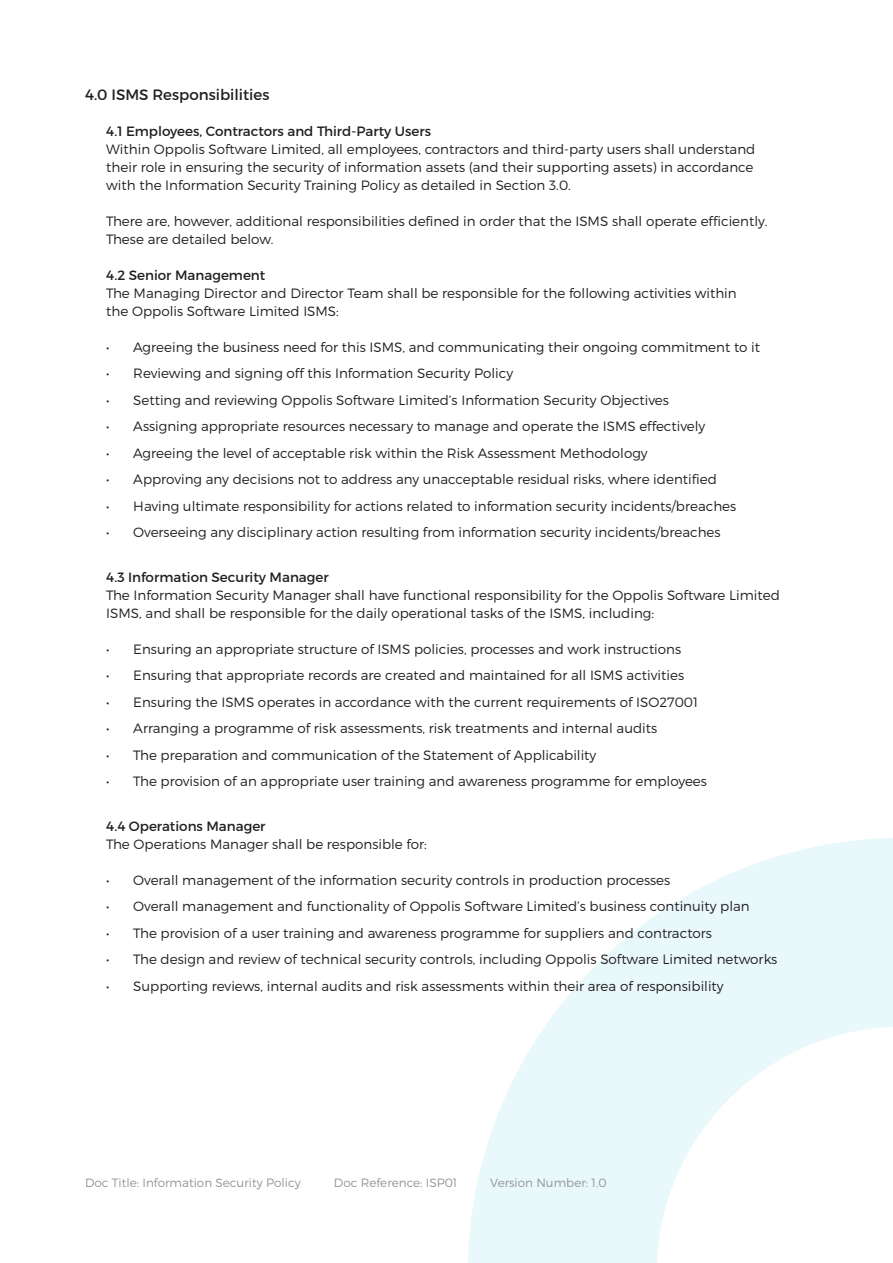
<style>
.page{position:relative;width:893px;height:1263px;background:#fff}
.page>*{position:absolute;margin:0;border:0;box-sizing:border-box;transform-origin:0 0}
.t1{font:15px "Montserrat";color:#231f20}
.t2{font:300 13.5px/18px "Montserrat";color:#231f20}
.t3{font:13.5px "Montserrat";color:#231f20}
.t4{font:300 12px "Montserrat";color:#939598}
</style>
<div class="page">
<svg style="left:468px;top:838px;width:425px;height:425px;fill:#e8f8fb"></svg>
<p class="t1" style="left:85px;top:85px;width:186px">4.0 ISMS Responsibilities</p>
<p class="t3" style="left:106px;top:122px;width:326px">4.1 Employees, Contractors and Third-Party Users</p>
<p class="t2" style="left:106px;top:140px;width:651px">Within Oppolis Software Limited, all employees, contractors and third-party users shall understand their role in ensuring the security of information assets (and their supporting assets) in accordance with the Information Security Training Policy as detailed in Section 3.0.</p>
<p class="t2" style="left:106px;top:212px;width:663px">There are, however, additional responsibilities defined in order that the ISMS shall operate efficiently.<br>These are detailed below.</p>
<p class="t3" style="left:106px;top:266px;width:161px">4.2 Senior Management</p>
<p class="t2" style="left:106px;top:284px;width:632px">The Managing Director and Director Team shall be responsible for the following activities within the Oppolis Software Limited ISMS:</p>
<p class="t2" style="left:106px;top:338px;width:655px">• Agreeing the business need for this ISMS, and communicating their ongoing commitment to it</p>
<p class="t2" style="left:106px;top:364px;width:408px">• Reviewing and signing off this Information Security Policy</p>
<p class="t2" style="left:106px;top:391px;width:564px">• Setting and reviewing Oppolis Software Limited’s Information Security Objectives</p>
<p class="t2" style="left:106px;top:417px;width:600px">• Assigning appropriate resources necessary to manage and operate the ISMS effectively</p>
<p class="t2" style="left:106px;top:444px;width:543px">• Agreeing the level of acceptable risk within the Risk Assessment Methodology</p>
<p class="t2" style="left:106px;top:470px;width:612px">• Approving any decisions not to address any unacceptable residual risks, where identified</p>
<p class="t2" style="left:106px;top:497px;width:632px">• Having ultimate responsibility for actions related to information security incidents/breaches</p>
<p class="t2" style="left:106px;top:523px;width:616px">• Overseeing any disciplinary action resulting from information security incidents/breaches</p>
<p class="t3" style="left:106px;top:569px;width:224px">4.3 Information Security Manager</p>
<p class="t2" style="left:106px;top:586px;width:675px">The Information Security Manager shall have functional responsibility for the Oppolis Software Limited<br>ISMS, and shall be responsible for the daily operational tasks of the ISMS, including:</p>
<p class="t2" style="left:106px;top:640px;width:576px">• Ensuring an appropriate structure of ISMS policies, processes and work instructions</p>
<p class="t2" style="left:106px;top:666px;width:579px">• Ensuring that appropriate records are created and maintained for all ISMS activities</p>
<p class="t2" style="left:106px;top:693px;width:593px">• Ensuring the ISMS operates in accordance with the current requirements of ISO27001</p>
<p class="t2" style="left:106px;top:719px;width:552px">• Arranging a programme of risk assessments, risk treatments and internal audits</p>
<p class="t2" style="left:106px;top:746px;width:492px">• The preparation and communication of the Statement of Applicability</p>
<p class="t2" style="left:106px;top:772px;width:602px">• The provision of an appropriate user training and awareness programme for employees</p>
<p class="t3" style="left:106px;top:818px;width:161px">4.4 Operations Manager</p>
<p class="t2" style="left:106px;top:835px;width:322px">The Operations Manager shall be responsible for:</p>
<p class="t2" style="left:106px;top:871px;width:566px">• Overall management of the information security controls in production processes</p>
<p class="t2" style="left:106px;top:897px;width:645px">• Overall management and functionality of Oppolis Software Limited’s business continuity plan</p>
<p class="t2" style="left:106px;top:924px;width:607px">• The provision of a user training and awareness programme for suppliers and contractors</p>
<p class="t2" style="left:106px;top:950px;width:673px">• The design and review of technical security controls, including Oppolis Software Limited networks</p>
<p class="t2" style="left:106px;top:977px;width:619px">• Supporting reviews, internal audits and risk assessments within their area of responsibility</p>
<p class="t4" style="left:85px;top:1175px;width:217px">Doc Title: Information Security Policy</p>
<p class="t4" style="left:334px;top:1175px;width:125px">Doc Reference: ISP01</p>
<p class="t4" style="left:490px;top:1175px;width:118px">Version Number: 1.0</p>
</div>
